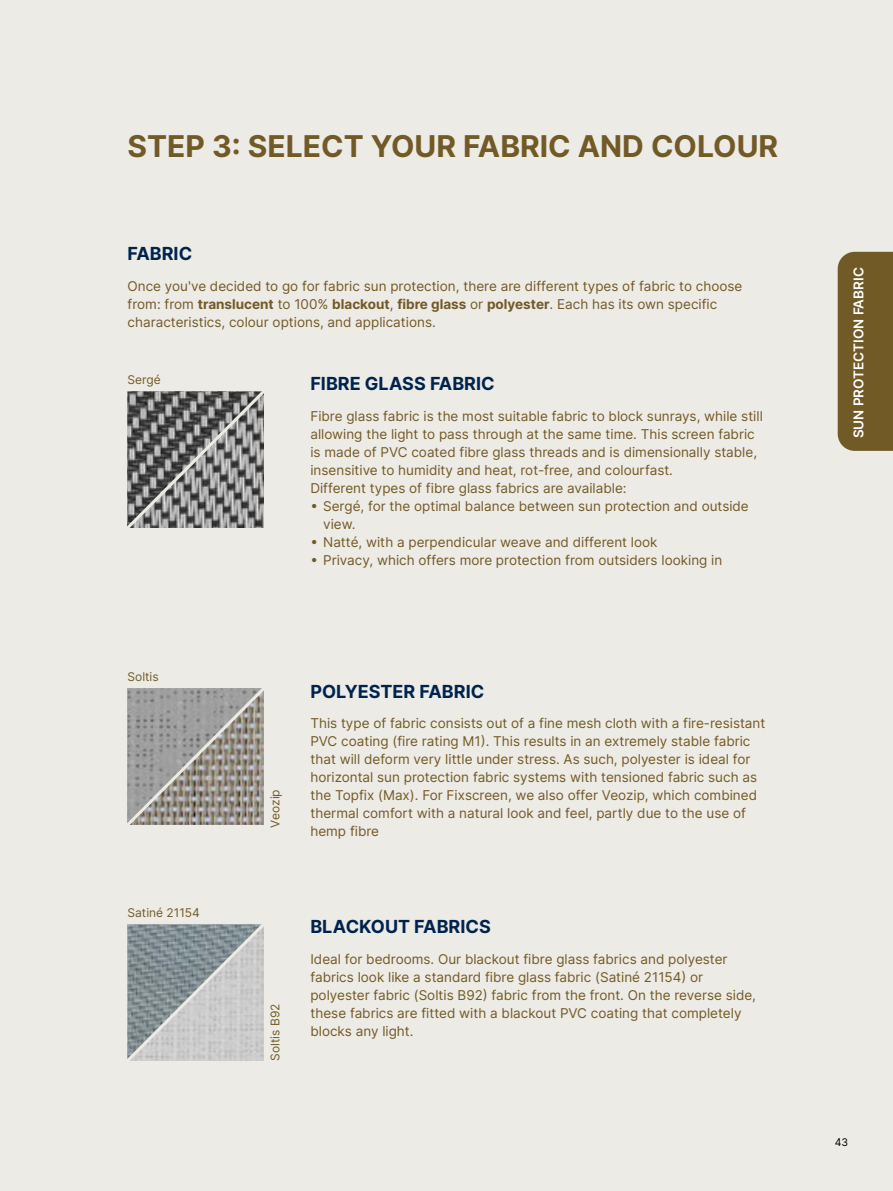
<style>
.page{position:relative;width:893px;height:1191px;background:#edebe5}
.page>*{position:absolute;margin:0;border:0;box-sizing:border-box;transform-origin:0 0}
.t1{font:700 30px "Inter";color:#725a27}
.t2{font:700 18px "Inter";color:#00234d}
.t3{font:13.5px/18px "Inter";color:#725a27}
.t4{font:600 13.5px "Inter";color:#fff}
.t5{font:12px "Inter";color:#725a27}
.t6{font:10.5px "Inter";color:#000}
.s1{font-weight:700}
</style>
<div class="page">
<svg style="left:127px;top:391px;width:137px;height:137px"></svg>
<svg style="left:127px;top:924px;width:137px;height:137px"></svg>
<svg style="left:127px;top:688px;width:137px;height:137px"></svg>
<div style="left:838px;top:252px;width:55px;height:199px;background:#725a27"></div>
<h1 class="t1" style="left:128px;top:124px;width:652px">STEP 3: SELECT YOUR FABRIC AND COLOUR</h1>
<h2 class="t2" style="left:128px;top:240px;width:66px">FABRIC</h2>
<p class="t3" style="left:128px;top:276px;width:616px">Once you've decided to go for fabric sun protection, there are different types of fabric to choose from: from <span class="s1">translucent</span> to 100% <span class="s1">blackout</span>, <span class="s1">fibre glass</span> or <span class="s1">polyester</span>. Each has its own specific characteristics, colour options, and applications.</p>
<p class="t5" style="left:128px;top:371px;width:35px">Sergé</p>
<p class="t5" style="left:128px;top:668px;width:33px">Soltis</p>
<p class="t5" style="left:128px;top:904px;width:74px">Satiné 21154</p>
<h2 class="t2" style="left:310px;top:370px;width:186px">FIBRE GLASS FABRIC</h2>
<p class="t3" style="left:310px;top:406px;width:454px">Fibre glass fabric is the most suitable fabric to block sunrays, while still allowing the light to pass through at the same time. This screen fabric is made of PVC coated fibre glass threads and is dimensionally stable, insensitive to humidity and heat, rot-free, and colourfast.<br>Different types of fibre glass fabrics are available:</p>
<p class="t3" style="left:323px;top:496px;width:427px;text-indent:-13px">• Sergé, for the optimal balance between sun protection and outside view.</p>
<p class="t3" style="left:310px;top:532px;width:349px">• Natté, with a perpendicular weave and different look</p>
<p class="t3" style="left:310px;top:550px;width:413px">• Privacy, which offers more protection from outsiders looking in</p>
<p class="t5" style="left:266px;top:827px;width:40px;rotate:-90deg">Veozip</p>
<h2 class="t2" style="left:310px;top:678px;width:175px">POLYESTER FABRIC</h2>
<p class="t3" style="left:310px;top:714px;width:456px">This type of fabric consists out of a fine mesh cloth with a fire-resistant PVC coating (fire rating M1). This results in an extremely stable fabric that will deform very little under stress. As such, polyester is ideal for horizontal sun protection fabric systems with tensioned fabric such as the Topfix (Max). For Fixscreen, we also offer Veozip, which combined thermal comfort with a natural look and feel, partly due to the use of hemp fibre</p>
<p class="t5" style="left:266px;top:1060px;width:59px;rotate:-90deg">Soltis B92</p>
<h2 class="t2" style="left:310px;top:913px;width:182px">BLACKOUT FABRICS</h2>
<p class="t3" style="left:310px;top:950px;width:447px">Ideal for bedrooms. Our blackout fibre glass fabrics and polyester fabrics look like a standard fibre glass fabric (Satiné 21154) or polyester fabric (Soltis B92) fabric from the front. On the reverse side, these fabrics are fitted with a blackout PVC coating that completely blocks any light.</p>
<p class="t4" style="left:849px;top:438px;width:172px;rotate:-90deg">SUN PROTECTION FABRIC</p>
<p class="t6" style="left:835px;top:1134px;width:15px">43</p>
</div>
